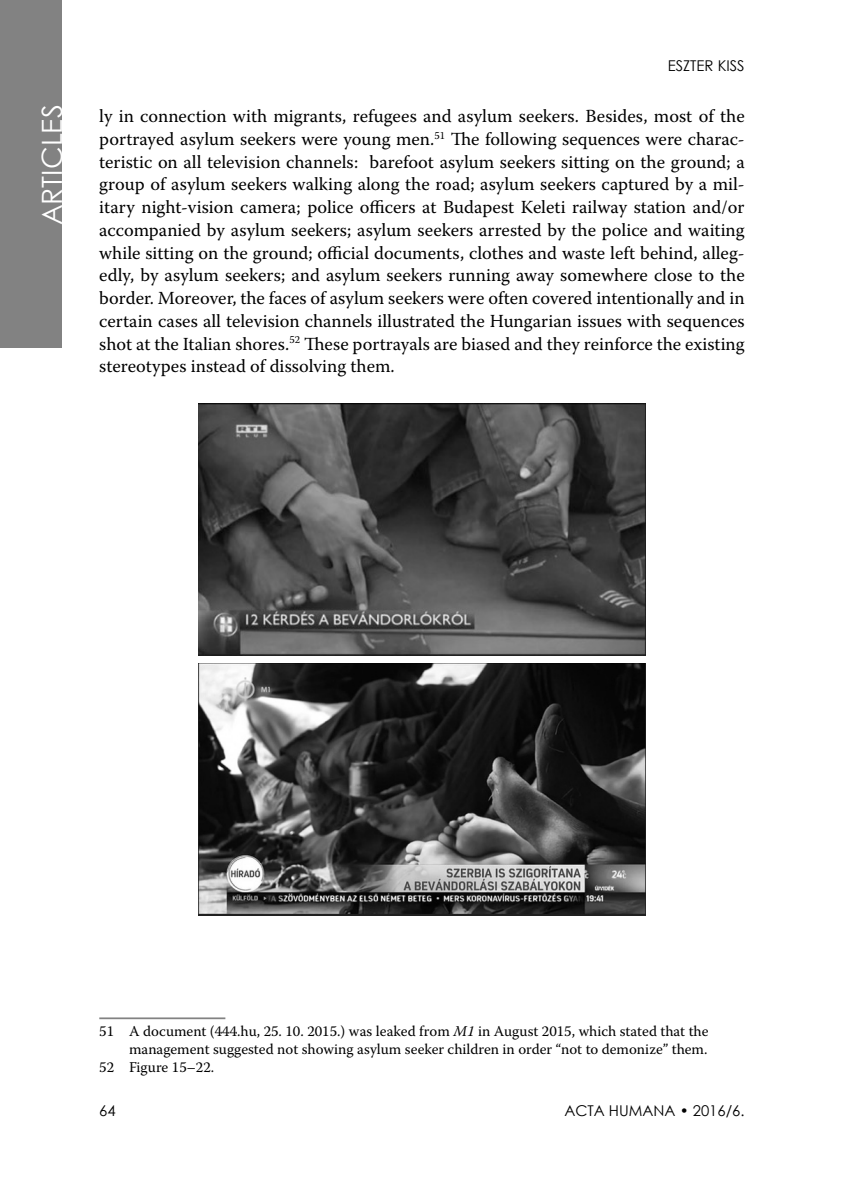
<style>
.page{position:relative;width:844px;height:1191px;background:#fff}
.page>*{position:absolute;margin:0;border:0;box-sizing:border-box;transform-origin:0 0}
.t1{font:28px "Century Gothic";color:#fff}
.Szöveg_első_bek{font:18.38px/22.8px "Warnock Pro";color:#000;text-align:justify}
.Lábjegyzet{font:14.88px/17.8px "Warnock Pro";color:#000;text-align:right}
.t2{font:14.88px "Century Gothic";color:#000}
.s1{font-style:italic}
</style>
<div class="page">
<div style="left:0;top:0;width:62px;height:347px;background:#828282"></div>
<img style="left:198px;top:403px;width:447px;height:252px">
<img style="left:198px;top:663px;width:447px;height:252px">
<hr style="left:99px;top:1017px;width:126px;height:2px;background:#828282">
<p class="t2" style="left:667px;top:55px;width:78px">ESZTER KISS</p>
<h1 class="t1" style="left:33px;top:225px;width:123px;rotate:-90deg">ARTICLES</h1>
<p class="Szöveg_első_bek" style="left:99px;top:104px;width:646px">ly in connection with migrants, refugees and asylum seekers. Besides, most of the portrayed asylum seekers were young men. <sup>51</sup> The following sequences were charac&shy;teristic on all television channels: barefoot asylum seekers sitting on the ground; a group of asylum seekers walking along the road; asylum seekers captured by a mil&shy;itary night-vision camera; police officers at Budapest Keleti railway station and/or accompanied by asylum seekers; asylum seekers arrested by the police and waiting while sitting on the ground; official documents, clothes and waste left behind, alleg&shy;edly, by asylum seekers; and asylum seekers running away somewhere close to the border. Moreover, the faces of asylum seekers were often covered intentionally and in certain cases all television channels illustrated the Hungarian issues with sequences shot at the Italian shores. <sup>52</sup> These portrayals are biased and they reinforce the existing stereotypes instead of dissolving them.</p>
<p class="Lábjegyzet" style="left:99px;top:1022px;width:610px">51 A document (444.hu, 25. 10. 2015.) was leaked from <span class="s1">M1</span> in August 2015, which stated that the management suggested not showing asylum seeker children in order “not to demonize” them.</p>
<p class="Lábjegyzet" style="left:99px;top:1057px;width:115px">52 Figure 15–22.</p>
<p class="t2" style="left:99px;top:1100px;width:18px">64</p>
<p class="t2" style="left:564px;top:1100px;width:182px">ACTA HUMANA • 2016/6.</p>
</div>
